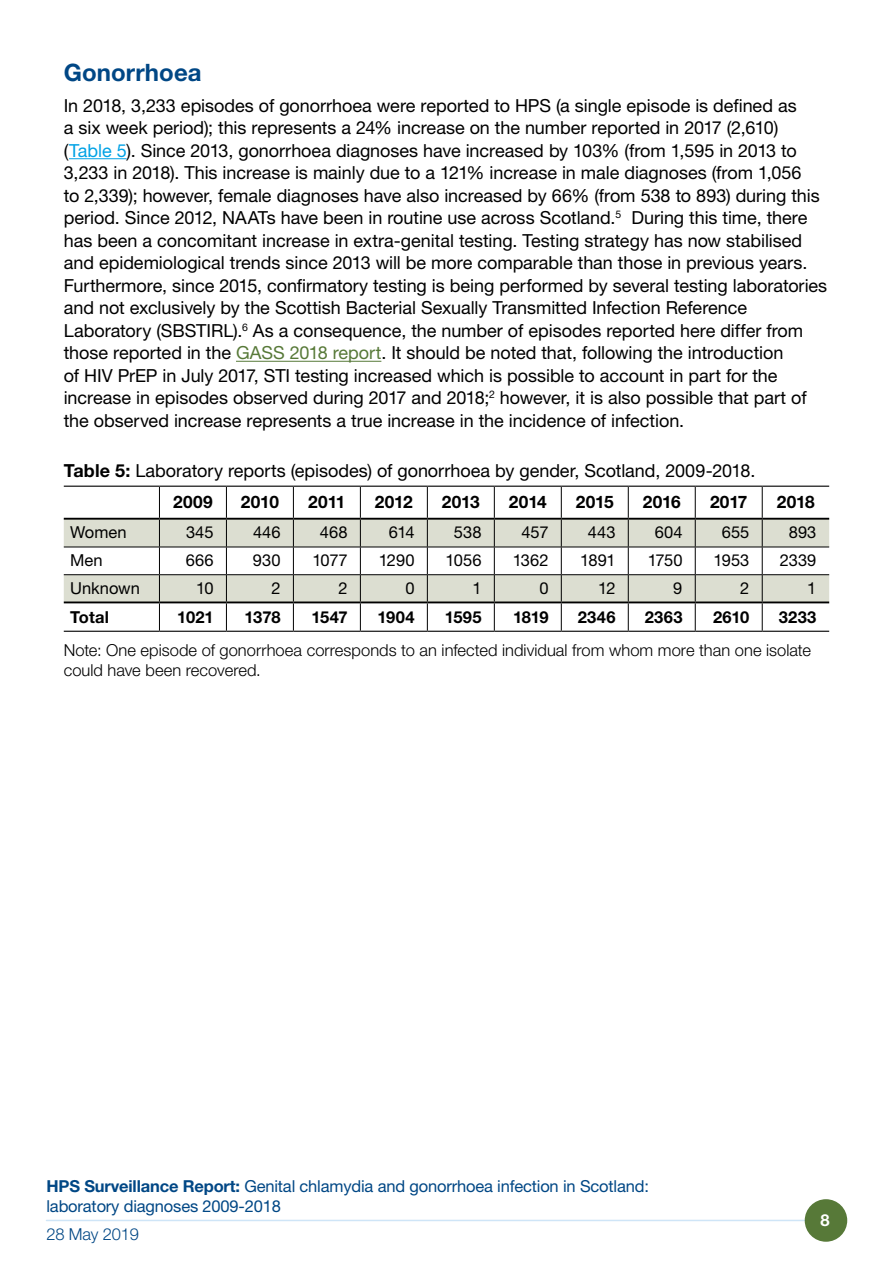
<style>
.page{position:relative;width:893px;height:1263px;background:#fff}
.page>*{position:absolute;margin:0;border:0;box-sizing:border-box;transform-origin:0 0}
.Heading_1{font:700 24px "Helvetica Neue LT Std";letter-spacing:.005em;color:#004785}
.Body{font:18px/22.5px "Helvetica Neue LT Std";letter-spacing:-.005em;color:#000}
.Table_-_heading{font:700 17.25px "Helvetica Neue LT Std";letter-spacing:-.01em;color:#000}
.Fig_table_note{font:300 16.5px/19.8px "Helvetica Neue LT Std";color:#000}
.t1{font:16.5px/19.8px "Helvetica Neue LT Std";letter-spacing:-.01em;color:#004785}
.Table_-_body_text{font:16.5px "Helvetica Neue LT Std";color:#000}
.Table_-_total_text{font:700 16.5px "Helvetica Neue LT Std";letter-spacing:.01em;color:#000}
.t2{font:300 16.5px "Helvetica Neue LT Std";letter-spacing:-.01em;color:#004785}
.t3{font:700 16.5px "Helvetica Neue LT Std";color:#fff}
.s1{color:#00a2e5}
.s2{color:#577938}
.s3{font-weight:700}
</style>
<div class="page">
<hr style="left:46px;top:1220px;width:759px;height:1px;background:#cfe5f7">
<div style="left:805px;top:1199px;width:42px;height:43px;background:#577938;border-radius:50%"></div>
<hr style="left:69px;top:158px;width:58px;height:1px;background:#00a2e5">
<hr style="left:236px;top:361px;width:145px;height:1px;background:#577938">
<svg style="left:64px;top:487px;width:765px;height:144px"></svg>
<hr style="left:159px;top:487px;width:1px;height:31px;background:#000">
<hr style="left:64px;top:601px;width:95px;height:2px;background:#000">
<hr style="left:159px;top:601px;width:67px;height:2px;background:#000">
<hr style="left:226px;top:601px;width:67px;height:2px;background:#000">
<hr style="left:293px;top:601px;width:67px;height:2px;background:#000">
<hr style="left:360px;top:601px;width:67px;height:2px;background:#000">
<hr style="left:427px;top:601px;width:67px;height:2px;background:#000">
<hr style="left:494px;top:601px;width:67px;height:2px;background:#000">
<hr style="left:561px;top:601px;width:67px;height:2px;background:#000">
<hr style="left:628px;top:601px;width:67px;height:2px;background:#000">
<hr style="left:695px;top:601px;width:67px;height:2px;background:#000">
<hr style="left:762px;top:601px;width:67px;height:2px;background:#000">
<hr style="left:64px;top:631px;width:95px;height:1px;background:#000">
<hr style="left:159px;top:631px;width:67px;height:1px;background:#000">
<hr style="left:226px;top:631px;width:67px;height:1px;background:#000">
<hr style="left:293px;top:631px;width:67px;height:1px;background:#000">
<hr style="left:360px;top:631px;width:67px;height:1px;background:#000">
<hr style="left:427px;top:631px;width:67px;height:1px;background:#000">
<hr style="left:494px;top:631px;width:67px;height:1px;background:#000">
<hr style="left:561px;top:631px;width:67px;height:1px;background:#000">
<hr style="left:628px;top:631px;width:67px;height:1px;background:#000">
<hr style="left:695px;top:631px;width:67px;height:1px;background:#000">
<hr style="left:762px;top:631px;width:67px;height:1px;background:#000">
<hr style="left:64px;top:486px;width:95px;height:1px;background:#000">
<hr style="left:159px;top:486px;width:67px;height:1px;background:#000">
<hr style="left:226px;top:486px;width:67px;height:1px;background:#000">
<hr style="left:293px;top:486px;width:67px;height:1px;background:#000">
<hr style="left:360px;top:486px;width:67px;height:1px;background:#000">
<hr style="left:427px;top:486px;width:67px;height:1px;background:#000">
<hr style="left:494px;top:486px;width:67px;height:1px;background:#000">
<hr style="left:561px;top:486px;width:67px;height:1px;background:#000">
<hr style="left:628px;top:486px;width:67px;height:1px;background:#000">
<hr style="left:695px;top:486px;width:67px;height:1px;background:#000">
<hr style="left:762px;top:486px;width:67px;height:1px;background:#000">
<hr style="left:64px;top:518px;width:95px;height:2px;background:#000">
<hr style="left:159px;top:518px;width:67px;height:2px;background:#000">
<hr style="left:226px;top:518px;width:67px;height:2px;background:#000">
<hr style="left:293px;top:518px;width:67px;height:2px;background:#000">
<hr style="left:360px;top:518px;width:67px;height:2px;background:#000">
<hr style="left:427px;top:518px;width:67px;height:2px;background:#000">
<hr style="left:494px;top:518px;width:67px;height:2px;background:#000">
<hr style="left:561px;top:518px;width:67px;height:2px;background:#000">
<hr style="left:628px;top:518px;width:67px;height:2px;background:#000">
<hr style="left:695px;top:518px;width:67px;height:2px;background:#000">
<hr style="left:762px;top:518px;width:67px;height:2px;background:#000">
<h1 class="Heading_1" style="left:64px;top:58px;width:139px">Gonorrhoea</h1>
<p class="Body" style="left:64px;top:94px;width:765px">In 2018, 3,233 episodes of gonorrhoea were reported to HPS (a single episode is defined as<br>a six week period); this represents a 24% increase on the number reported in 2017 (2,610) (<span class="s1">Table 5</span>). Since 2013, gonorrhoea diagnoses have increased by 103% (from 1,595 in 2013 to 3,233 in 2018). This increase is mainly due to a 121% increase in male diagnoses (from 1,056<br>to 2,339); however, female diagnoses have also increased by 66% (from 538 to 893) during this period. Since 2012, NAATs have been in routine use across Scotland.<sup>5</sup> During this time, there has been a concomitant increase in extra-genital testing. Testing strategy has now stabilised and epidemiological trends since 2013 will be more comparable than those in previous years.<br>Furthermore, since 2015, confirmatory testing is being performed by several testing laboratories and not exclusively by the Scottish Bacterial Sexually Transmitted Infection Reference Laboratory (SBSTIRL).<sup>6</sup> As a consequence, the number of episodes reported here differ from those reported in the <span class="s2">GASS 2018 report</span>. It should be noted that, following the introduction<br>of HIV PrEP in July 2017, STI testing increased which is possible to account in part for the increase in episodes observed during 2017 and 2018;<sup>2</sup> however, it is also possible that part of the observed increase represents a true increase in the incidence of infection.</p>
<p class="Body" style="left:64px;top:459px;width:693px"><span class="s3">Table 5:</span> Laboratory reports (episodes) of gonorrhoea by gender, Scotland, 2009-2018.</p>
<p class="Table_-_heading" style="left:173px;top:491px;width:41px">2009</p>
<p class="Table_-_heading" style="left:241px;top:491px;width:40px">2010</p>
<p class="Table_-_heading" style="left:308px;top:491px;width:39px">2011</p>
<p class="Table_-_heading" style="left:375px;top:491px;width:39px">2012</p>
<p class="Table_-_heading" style="left:442px;top:491px;width:39px">2013</p>
<p class="Table_-_heading" style="left:509px;top:491px;width:39px">2014</p>
<p class="Table_-_heading" style="left:576px;top:491px;width:39px">2015</p>
<p class="Table_-_heading" style="left:643px;top:491px;width:40px">2016</p>
<p class="Table_-_heading" style="left:710px;top:491px;width:39px">2017</p>
<p class="Table_-_heading" style="left:777px;top:491px;width:40px">2018</p>
<p class="Table_-_body_text" style="left:70px;top:523px;width:58px">Women</p>
<p class="Table_-_body_text" style="left:186px;top:523px;width:29px">345</p>
<p class="Table_-_body_text" style="left:253px;top:523px;width:29px">446</p>
<p class="Table_-_body_text" style="left:320px;top:523px;width:29px">468</p>
<p class="Table_-_body_text" style="left:389px;top:523px;width:27px">614</p>
<p class="Table_-_body_text" style="left:454px;top:523px;width:29px">538</p>
<p class="Table_-_body_text" style="left:521px;top:523px;width:29px">457</p>
<p class="Table_-_body_text" style="left:588px;top:523px;width:29px">443</p>
<p class="Table_-_body_text" style="left:655px;top:523px;width:29px">604</p>
<p class="Table_-_body_text" style="left:722px;top:523px;width:29px">655</p>
<p class="Table_-_body_text" style="left:789px;top:523px;width:29px">893</p>
<p class="Table_-_body_text" style="left:70px;top:550px;width:34px">Men</p>
<p class="Table_-_body_text" style="left:186px;top:550px;width:29px">666</p>
<p class="Table_-_body_text" style="left:253px;top:550px;width:29px">930</p>
<p class="Table_-_body_text" style="left:312px;top:550px;width:37px">1077</p>
<p class="Table_-_body_text" style="left:379px;top:550px;width:37px">1290</p>
<p class="Table_-_body_text" style="left:446px;top:550px;width:37px">1056</p>
<p class="Table_-_body_text" style="left:513px;top:550px;width:37px">1362</p>
<p class="Table_-_body_text" style="left:580px;top:550px;width:37px">1891</p>
<p class="Table_-_body_text" style="left:648px;top:550px;width:36px">1750</p>
<p class="Table_-_body_text" style="left:714px;top:550px;width:37px">1953</p>
<p class="Table_-_body_text" style="left:780px;top:550px;width:38px">2339</p>
<p class="Table_-_body_text" style="left:70px;top:578px;width:71px">Unknown</p>
<p class="Table_-_body_text" style="left:196px;top:578px;width:19px">10</p>
<p class="Table_-_body_text" style="left:271px;top:578px;width:11px">2</p>
<p class="Table_-_body_text" style="left:338px;top:578px;width:11px">2</p>
<p class="Table_-_body_text" style="left:405px;top:578px;width:11px">0</p>
<p class="Table_-_body_text" style="left:472px;top:578px;width:11px">1</p>
<p class="Table_-_body_text" style="left:539px;top:578px;width:11px">0</p>
<p class="Table_-_body_text" style="left:598px;top:578px;width:19px">12</p>
<p class="Table_-_body_text" style="left:673px;top:578px;width:11px">9</p>
<p class="Table_-_body_text" style="left:740px;top:578px;width:11px">2</p>
<p class="Table_-_body_text" style="left:807px;top:578px;width:11px">1</p>
<p class="Table_-_total_text" style="left:70px;top:607px;width:40px">Total</p>
<p class="Table_-_total_text" style="left:177px;top:607px;width:38px">1021</p>
<p class="Table_-_total_text" style="left:245px;top:607px;width:38px">1378</p>
<p class="Table_-_total_text" style="left:311px;top:607px;width:38px">1547</p>
<p class="Table_-_total_text" style="left:378px;top:607px;width:39px">1904</p>
<p class="Table_-_total_text" style="left:445px;top:607px;width:38px">1595</p>
<p class="Table_-_total_text" style="left:513px;top:607px;width:37px">1819</p>
<p class="Table_-_total_text" style="left:578px;top:607px;width:39px">2346</p>
<p class="Table_-_total_text" style="left:645px;top:607px;width:39px">2363</p>
<p class="Table_-_total_text" style="left:713px;top:607px;width:38px">2610</p>
<p class="Table_-_total_text" style="left:779px;top:607px;width:39px">3233</p>
<p class="Fig_table_note" style="left:64px;top:640px;width:749px">Note: One episode of gonorrhoea corresponds to an infected individual from whom more than one isolate could have been recovered.</p>
<p class="t1" style="left:46px;top:1176px;width:604px"><span class="s3">HPS Surveillance Report:</span> Genital chlamydia and gonorrhoea infection in Scotland: laboratory diagnoses 2009-2018</p>
<p class="t2" style="left:46px;top:1224px;width:94px">28 May 2019</p>
<p class="t3" style="left:820px;top:1210px;width:11px">8</p>
</div>
